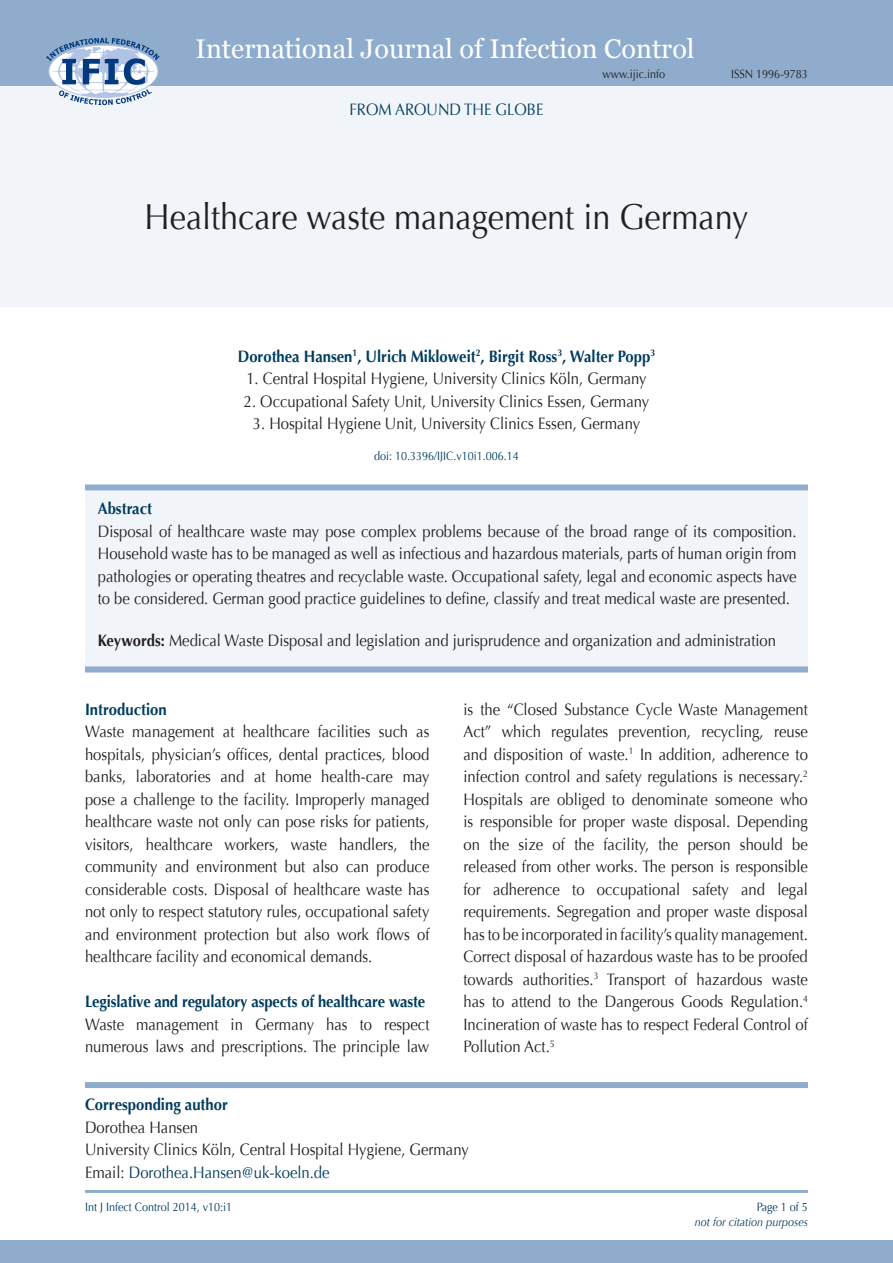
<style>
.page{position:relative;width:893px;height:1263px;background:#fff}
.page>*{position:absolute;margin:0;border:0;box-sizing:border-box;transform-origin:0 0}
.t1{font:36px "Optima";color:#231f20;scale:.9 1}
.t2{font:27px "Georgia";color:#fff}
.bodytext{font:16.5px/22.5px "Optima";color:#231f20;text-align:justify;scale:.9 1}
.sub1{font:700 16.5px "Optima";color:#003c5f;scale:.9 1}
.bodytext-2{font:16.5px "Optima";color:#003c5f;scale:.9 1}
.bodytext-3{font:700 16.5px "Optima";color:#003c5f;scale:.9 1}
.doi{font:12px "Optima";color:#003c5f;scale:.9 1}
.bodytext-4{font:12px "Optima";color:#231f20;scale:.9 1}
.t3{font:italic 12px "Optima";color:#003c5f;scale:.9 1}
.s1{font-weight:700}
.s2{color:#231f20}
</style>
<div class="page">
<div style="left:0;top:1240px;width:893px;height:23px;background:#8faccc"></div>
<hr style="left:85px;top:1190px;width:723px;height:3px;background:#8faccc">
<div style="left:0;top:75px;width:893px;height:231px;background:#f1f5f9"></div>
<div style="left:0;top:0;width:893px;height:85px;background:#8faccc"></div>
<svg style="left:46px;top:38px;width:114px;height:67px"></svg>
<div style="left:85px;top:1082px;width:723px;height:6px;background:#8faccc"></div>
<div style="left:85px;top:491px;width:723px;height:178px;background:#f1f5f9"></div>
<div style="left:85px;top:484px;width:723px;height:6px;background:#8faccc"></div>
<div style="left:85px;top:666px;width:723px;height:6px;background:#8faccc"></div>
<p class="t2" style="left:195px;top:29px;width:501px">International Journal of Infection Control</p>
<p class="bodytext-4" style="left:602px;top:67px;width:71px">www.ijic.info</p>
<p class="bodytext-4" style="left:731px;top:67px;width:87px">ISSN 1996-9783</p>
<p class="bodytext-2" style="left:350px;top:100px;width:217px">FROM AROUND THE GLOBE</p>
<p class="t1" style="left:145px;top:196px;width:672px">Healthcare waste management in Germany</p>
<p class="sub1" style="left:238px;top:347px;width:465px">Dorothea Hansen<sup>1</sup>, Ulrich Mikloweit<sup>2</sup>, Birgit Ross<sup>3</sup>, Walter Popp<sup>3</sup></p>
<p class="bodytext" style="left:246px;top:368px;width:446px">1. Central Hospital Hygiene, University Clinics Köln, Germany</p>
<p class="bodytext" style="left:244px;top:390px;width:452px">2. Occupational Safety Unit, University Clinics Essen, Germany</p>
<p class="bodytext" style="left:253px;top:413px;width:432px">3. Hospital Hygiene Unit, University Clinics Essen, Germany</p>
<p class="doi" style="left:374px;top:449px;width:162px">doi: 10.3396/IJIC.v10i1.006.14</p>
<p class="sub1" style="left:98px;top:499px;width:62px">Abstract</p>
<p class="bodytext" style="left:98px;top:520px;width:778px">Disposal of healthcare waste may pose complex problems because of the broad range of its composition.<br>Household waste has to be managed as well as infectious and hazardous materials, parts of human origin from pathologies or operating theatres and recyclable waste. Occupational safety, legal and economic aspects have to be considered. German good practice guidelines to define, classify and treat medical waste are presented.</p>
<p class="bodytext" style="left:98px;top:629px;width:755px"><span class="s1">Keywords:</span> Medical Waste Disposal and legislation and jurisprudence and organization and administration</p>
<p class="sub1" style="left:85px;top:699px;width:92px">Introduction</p>
<p class="bodytext" style="left:85px;top:720px;width:384px">Waste management at healthcare facilities such as hospitals, physician’s offices, dental practices, blood banks, laboratories and at home health-care may pose a challenge to the facility. Improperly managed healthcare waste not only can pose risks for patients, visitors, healthcare workers, waste handlers, the community and environment but also can produce considerable costs. Disposal of healthcare waste has not only to respect statutory rules, occupational safety and environment protection but also work flows of healthcare facility and economical demands.</p>
<p class="sub1" style="left:85px;top:992px;width:379px">Legislative and regulatory aspects of healthcare waste</p>
<p class="bodytext" style="left:85px;top:1013px;width:384px">Waste management in Germany has to respect numerous laws and prescriptions. The principle law</p>
<p class="bodytext" style="left:463px;top:698px;width:384px">is the “Closed Substance Cycle Waste Management Act” which regulates prevention, recycling, reuse and disposition of waste.<sup>1</sup> In addition, adherence to infection control and safety regulations is necessary.<sup>2<br></sup>Hospitals are obliged to denominate someone who is responsible for proper waste disposal. Depending on the size of the facility, the person should be released from other works. The person is responsible for adherence to occupational safety and legal requirements. Segregation and proper waste disposal has to be incorporated in facility’s quality management.<br>Correct disposal of hazardous waste has to be proofed towards authorities.<sup>3</sup> Transport of hazardous waste has to attend to the Dangerous Goods Regulation.<sup>4<br></sup>Incineration of waste has to respect Federal Control of Pollution Act.<sup>5</sup></p>
<p class="bodytext-3" style="left:85px;top:1095px;width:160px">Corresponding author</p>
<p class="bodytext" style="left:85px;top:1116px;width:127px">Dorothea Hansen</p>
<p class="bodytext" style="left:85px;top:1139px;width:428px">University Clinics Köln, Central Hospital Hygiene, Germany</p>
<p class="bodytext-2" style="left:85px;top:1163px;width:273px"><span class="s2">Email:</span> Dorothea.Hansen@uk-koeln.de</p>
<p class="doi" style="left:757px;top:1200px;width:58px">Page 1 of 5</p>
<p class="t3" style="left:695px;top:1215px;width:127px">not for citation purposes</p>
</div>
